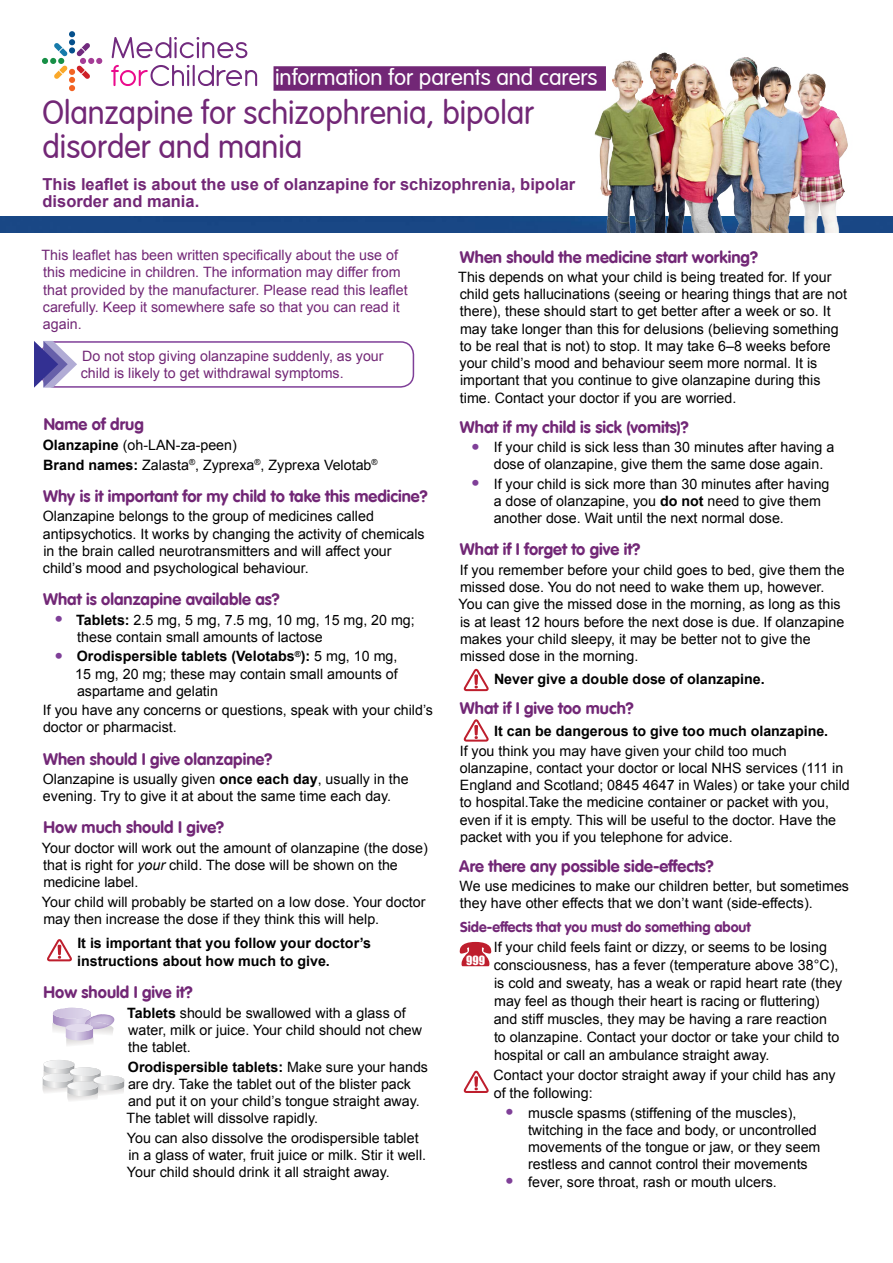
<style>
.page{position:relative;width:893px;height:1263px;background:#fff}
.page>*{position:absolute;margin:0;border:0;box-sizing:border-box;transform-origin:0 0}
.t1{font:300 33px/34.5px "VAG Rounded LT Com";color:#722776;scale:.95 1}
.t2{font:300 22.5px "VAG Rounded LT Com";color:#fff}
.t3{font:700 16.5px "VAG Rounded LT Com";color:#722776}
.t4{font:700 16.5px/17.2px "Arial";color:#722776}
.t5{font:14.25px/17.2px "Arial";color:#000}
.t6{font:14.25px/17.2px "Arial";color:#722776}
.t7{font:700 14.25px/18px "Arial";color:#000}
.t8{font:700 14.25px "VAG Rounded LT Com";color:#722776}
.t9{font:11.7px "Impact";color:#fff}
.s1{font-weight:700}
.s2{font-weight:700;font-size:21px;color:#7f3f98}
.s3{font-style:italic}
</style>
<div class="page">
<div style="left:41px;top:341px;width:373px;height:47px;border:2px solid #7f3f98;border-radius:13px"></div>
<svg style="left:34px;top:341px;width:43px;height:47px"></svg>
<svg style="left:43px;top:1060px;width:81px;height:41px"></svg>
<svg style="left:47px;top:939px;width:25px;height:23px"></svg>
<svg style="left:463px;top:668px;width:26px;height:24px"></svg>
<svg style="left:463px;top:1070px;width:26px;height:23px"></svg>
<svg style="left:463px;top:719px;width:26px;height:23px"></svg>
<svg style="left:459px;top:942px;width:33px;height:24px"></svg>
<svg style="left:52px;top:1008px;width:62px;height:38px"></svg>
<div style="left:0;top:216px;width:893px;height:17px;background:#194785"></div>
<div style="left:274px;top:67px;width:331px;height:23px;background:#722776"></div>
<div style="left:274px;top:66px;width:332px;height:25px;border:2px solid #722776"></div>
<img style="left:583px;top:52px;width:270px;height:181px">
<svg style="left:42px;top:31px;width:60px;height:60px"></svg>
<svg style="left:112px;top:37px;width:135px;height:21px"></svg>
<svg style="left:111px;top:65px;width:146px;height:21px"></svg>
<h2 class="t2" style="left:275px;top:64px;width:324px">information for parents and carers</h2>
<h1 class="t1" style="left:43px;top:96px;width:519px">Olanzapine for schizophrenia, bipolar disorder and mania</h1>
<p class="t4" style="left:43px;top:176px;width:534px">This leaflet is about the use of olanzapine for schizophrenia, bipolar disorder and mania.</p>
<p class="t6" style="left:42px;top:247px;width:368px">This leaflet has been written specifically about the use of this medicine in children. The information may differ from that provided by the manufacturer. Please read this leaflet carefully. Keep it somewhere safe so that you can read it again.</p>
<p class="t6" style="left:81px;top:347px;width:304px">Do not stop giving olanzapine suddenly, as your child is likely to get withdrawal symptoms.</p>
<p class="t3" style="left:44px;top:414px;width:102px">Name of drug</p>
<p class="t5" style="left:43px;top:435px;width:336px;line-height:20.1px"><span class="s1">Olanzapine</span> (oh-LAN-za-peen)<br><span class="s1">Brand names:</span> Zalasta<sup>®</sup>, Zyprexa<sup>®</sup>, Zyprexa Velotab<sup>®</sup></p>
<p class="t3" style="left:43px;top:486px;width:386px">Why is it important for my child to take this medicine?</p>
<p class="t5" style="left:43px;top:508px;width:383px">Olanzapine belongs to the group of medicines called antipsychotics. It works by changing the activity of chemicals in the brain called neurotransmitters and will affect your child’s mood and psychological behaviour.</p>
<p class="t3" style="left:43px;top:589px;width:238px">What is olanzapine available as?</p>
<p class="t5" style="left:77px;top:611px;width:339px;text-indent:-22px"><span class="s2">•</span> <span class="s1">Tablets:</span> 2.5 mg, 5 mg, 7.5 mg, 10 mg, 15 mg, 20 mg; these contain small amounts of lactose</p>
<p class="t5" style="left:75px;top:648px;width:324px;text-align:justify;text-indent:-20px"><span class="s2">•</span> <span class="s1">Orodispersible tablets (Velotabs</span><sup>®</sup><span class="s1">):</span> 5 mg, 10 mg, 15 mg, 20 mg; these may contain small amounts of aspartame and gelatin</p>
<p class="t5" style="left:43px;top:702px;width:392px">If you have any concerns or questions, speak with your child’s doctor or pharmacist.</p>
<p class="t3" style="left:43px;top:748px;width:231px">When should I give olanzapine?</p>
<p class="t5" style="left:43px;top:770px;width:367px">Olanzapine is usually given <span class="s1">once each day</span>, usually in the evening. Try to give it at about the same time each day.</p>
<p class="t3" style="left:44px;top:817px;width:182px">How much should I give?</p>
<p class="t5" style="left:42px;top:839px;width:387px">Your doctor will work out the amount of olanzapine (the dose) that is right for <span class="s3">your</span> child. The dose will be shown on the medicine label.</p>
<p class="t5" style="left:42px;top:893px;width:385px">Your child will probably be started on a low dose. Your doctor may then increase the dose if they think this will help.</p>
<p class="t7" style="left:77px;top:935px;width:295px">It is important that you follow your doctor’s instructions about how much to give.</p>
<p class="t3" style="left:44px;top:982px;width:151px">How should I give it?</p>
<p class="t5" style="left:127px;top:1004px;width:297px"><span class="s1">Tablets</span> should be swallowed with a glass of water, milk or juice. Your child should not chew the tablet.</p>
<p class="t5" style="left:127px;top:1058px;width:303px"><span class="s1">Orodispersible tablets:</span> Make sure your hands are dry. Take the tablet out of the blister pack and put it on your child’s tongue straight away.<br>The tablet will dissolve rapidly.</p>
<p class="t5" style="left:127px;top:1129px;width:301px">You can also dissolve the orodispersible tablet in a glass of water, fruit juice or milk. Stir it well.<br>Your child should drink it all straight away.</p>
<p class="t3" style="left:460px;top:246px;width:300px">When should the medicine start working?</p>
<p class="t5" style="left:458px;top:268px;width:390px">This depends on what your child is being treated for. If your child gets hallucinations (seeing or hearing things that are not there), these should start to get better after a week or so. It may take longer than this for delusions (believing something to be real that is not) to stop. It may take 6–8 weeks before your child’s mood and behaviour seem more normal. It is important that you continue to give olanzapine during this time. Contact your doctor if you are worried.</p>
<p class="t3" style="left:460px;top:416px;width:230px">What if my child is sick (vomits)?</p>
<p class="t5" style="left:494px;top:439px;width:342px;text-indent:-22px"><span class="s2">•</span> If your child is sick less than 30 minutes after having a dose of olanzapine, give them the same dose again.</p>
<p class="t5" style="left:494px;top:475px;width:337px;text-indent:-22px"><span class="s2">•</span> If your child is sick more than 30 minutes after having a dose of olanzapine, you <span class="s1">do not</span> need to give them another dose. Wait until the next normal dose.</p>
<p class="t3" style="left:460px;top:539px;width:182px">What if I forget to give it?</p>
<p class="t5" style="left:459px;top:561px;width:388px">If you remember before your child goes to bed, give them the missed dose. You do not need to wake them up, however.<br>You can give the missed dose in the morning, as long as this is at least 12 hours before the next dose is due. If olanzapine makes your child sleepy, it may be better not to give the missed dose in the morning.</p>
<p class="t7" style="left:494px;top:670px;width:272px">Never give a double dose of olanzapine.</p>
<p class="t3" style="left:460px;top:698px;width:175px">What if I give too much?</p>
<p class="t7" style="left:494px;top:722px;width:336px">It can be dangerous to give too much olanzapine.</p>
<p class="t5" style="left:460px;top:742px;width:392px">If you think you may have given your child too much olanzapine, contact your doctor or local NHS services (111 in England and Scotland; 0845 4647 in Wales) or take your child to hospital.Take the medicine container or packet with you, even if it is empty. This will be useful to the doctor. Have the packet with you if you telephone for advice.</p>
<p class="t3" style="left:459px;top:855px;width:256px">Are there any possible side-effects?</p>
<p class="t5" style="left:460px;top:878px;width:391px">We use medicines to make our children better, but sometimes they have other effects that we don’t want (side-effects).</p>
<p class="t8" style="left:460px;top:918px;width:292px">Side-effects that you must do something about</p>
<p class="t5" style="left:494px;top:938px;width:350px;line-height:18px">If your child feels faint or dizzy, or seems to be losing consciousness, has a fever (temperature above 38°C), is cold and sweaty, has a weak or rapid heart rate (they may feel as though their heart is racing or fluttering) and stiff muscles, they may be having a rare reaction<br>to olanzapine. Contact your doctor or take your child to hospital or call an ambulance straight away.</p>
<p class="t5" style="left:494px;top:1066px;width:344px;line-height:18px">Contact your doctor straight away if your child has any of the following:</p>
<p class="t5" style="left:528px;top:1104px;width:294px;text-indent:-22px"><span class="s2">•</span> muscle spasms (stiffening of the muscles), twitching in the face and body, or uncontrolled movements of the tongue or jaw, or they seem restless and cannot control their movements</p>
<p class="t5" style="left:506px;top:1173px;width:273px"><span class="s2">•</span> fever, sore throat, rash or mouth ulcers.</p>
<p class="t9" style="left:466px;top:951px;width:21px">999</p>
</div>
